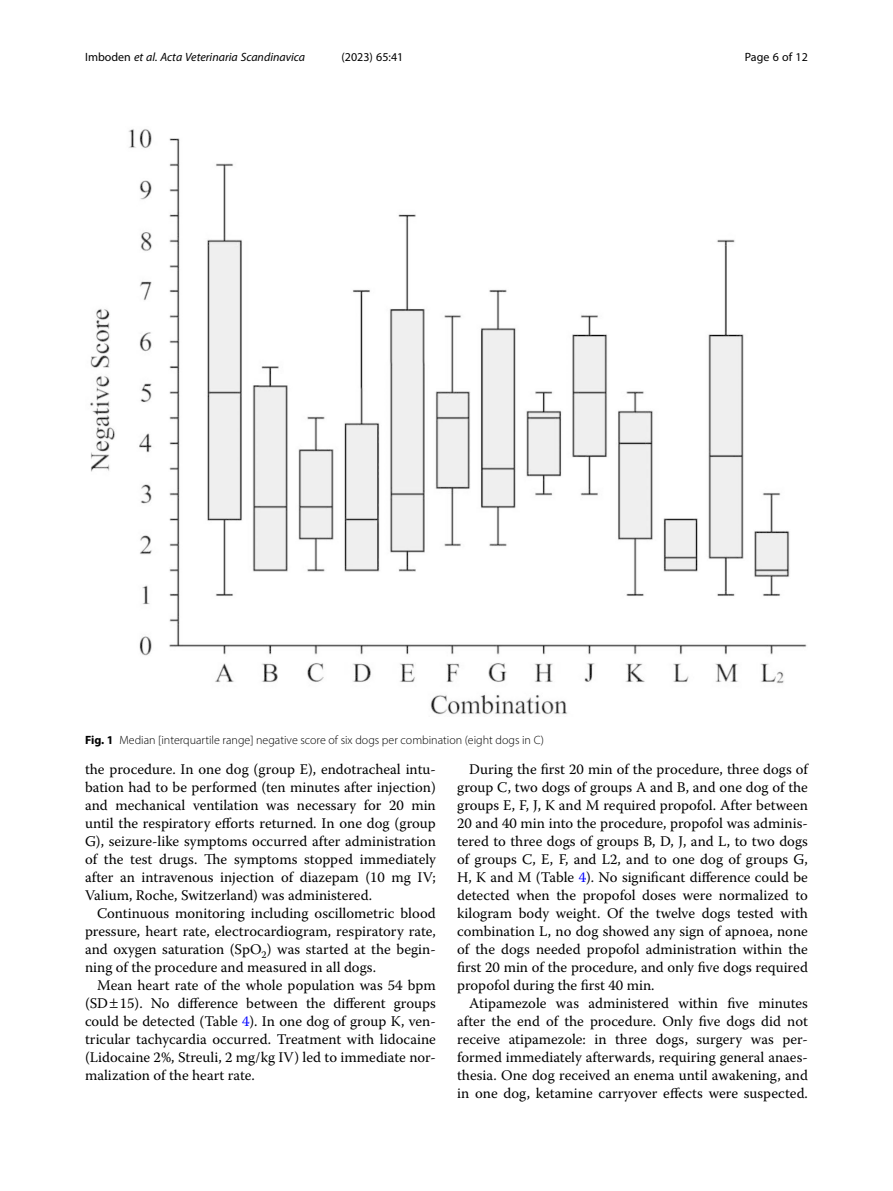
<style>
.page{position:relative;width:893px;height:1191px;background:#fff}
.page>*{position:absolute;margin:0;border:0;box-sizing:border-box;transform-origin:0 0}
.Body_Text_Indent{font:14.7px/18px "Warnock Pro";color:#000;text-align:justify}
.Figure_Caption{font:300 12px "Myriad Pro";color:#000}
.t1{font:italic 12px "Myriad Pro";color:#000}
.t2{font:12px "Myriad Pro";color:#000}
.s1{font-style:normal}
.s2{font-weight:700}
.s3{color:#00f}
</style>
<div class="page">
<img style="left:90px;top:129px;width:717px;height:586px">
<p class="t1" style="left:85px;top:50px;width:222px"><span class="s1">Imboden</span> et al. Acta Veterinaria Scandinavica</p>
<p class="t2" style="left:342px;top:50px;width:63px">(2023) 65:41</p>
<p class="t2" style="left:745px;top:50px;width:65px">Page 6 of 12</p>
<p class="Figure_Caption" style="left:85px;top:732px;width:460px"><span class="s2">Fig. 1</span> Median [interquartile range] negative score of six dogs per combination (eight dogs in C)</p>
<p class="Body_Text_Indent" style="left:85px;top:760px;width:352px">the procedure. In one dog (group E), endotracheal intu&shy;bation had to be performed (ten minutes after injection) and mechanical ventilation was necessary for 20 min until the respiratory efforts returned. In one dog (group G), seizure-like symptoms occurred after administration of the test drugs. The symptoms stopped immediately after an intravenous injection of diazepam (10 mg IV; Valium, Roche, Switzerland) was administered.</p>
<p class="Body_Text_Indent" style="left:85px;top:904px;width:352px;text-indent:12px">Continuous monitoring including oscillometric blood pressure, heart rate, electrocardiogram, respiratory rate, and oxygen saturation (SpO<sub>2</sub>) was started at the begin&shy;ning of the procedure and measured in all dogs.</p>
<p class="Body_Text_Indent" style="left:85px;top:976px;width:352px;text-indent:12px">Mean heart rate of the whole population was 54 bpm (SD 15). No difference between the different groups could be detected (Table <span class="s3">4</span>). In one dog of group K, ven&shy;tricular tachycardia occurred. Treatment with lidocaine (Lidocaine 2%, Streuli, 2 mg/kg IV) led to immediate nor&shy;malization of the heart rate.</p>
<p class="Body_Text_Indent" style="left:457px;top:760px;width:352px;text-indent:12px">During the first 20 min of the procedure, three dogs of group C, two dogs of groups A and B, and one dog of the groups E, F, J, K and M required propofol. After between 20 and 40 min into the procedure, propofol was adminis&shy;tered to three dogs of groups B, D, J, and L, to two dogs of groups C, E, F, and L2, and to one dog of groups G, H, K and M (Table <span class="s3">4</span>). No significant difference could be detected when the propofol doses were normalized to kilogram body weight. Of the twelve dogs tested with combination L, no dog showed any sign of apnoea, none of the dogs needed propofol administration within the first 20 min of the procedure, and only five dogs required propofol during the first 40 min.</p>
<p class="Body_Text_Indent" style="left:457px;top:994px;width:352px;text-indent:12px">Atipamezole was administered within five minutes after the end of the procedure. Only five dogs did not receive atipamezole: in three dogs, surgery was per&shy;formed immediately afterwards, requiring general anaes&shy;thesia. One dog received an enema until awakening, and in one dog, ketamine carryover effects were suspected.</p>
</div>
